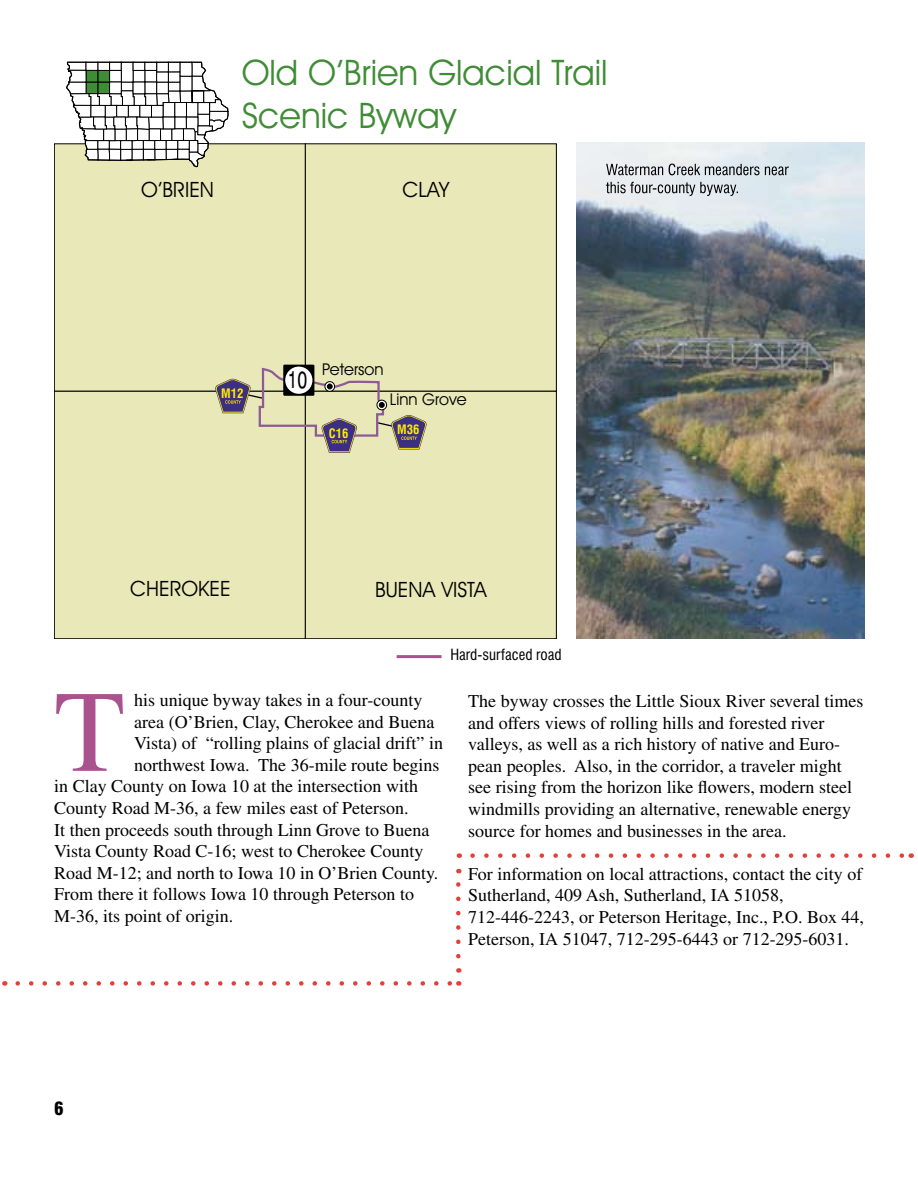
<style>
.page{position:relative;width:918px;height:1188px;background:#fff}
.page>*{position:absolute;margin:0;border:0;box-sizing:border-box;transform-origin:0 0}
.t1{font:115.95px "Times";color:#aa528d}
.t2{font:35.4px/42.5px "Avant Garde IT Cby BT";color:#408c36}
.t3{font:23.85px "Switzerland Narrow";color:#000;scale:.91 1}
.t4{font:21.15px "Avant Garde IT Cby BT";color:#000}
.t5{font:18px/21.6px "Times";color:#000}
.t6{font:900 condensed 18px "Swiss 721 BT";color:#000}
.t7{font:16.35px "Avant Garde IT Cby BT";color:#000}
.t8{font:condensed 15px "Swiss 721 BT";color:#000}
.t9{font:700 condensed 12.75px "Swiss 721 BT";color:#ffed00}
</style>
<div class="page">
<svg style="left:18px;top:981px;width:434px;height:5px"></svg>
<svg style="left:473px;top:853px;width:431px;height:5px"></svg>
<svg style="left:456px;top:869px;width:5px;height:87px"></svg>
<hr style="left:397px;top:655px;width:45px;height:3px;background:#aa528d">
<img style="left:576px;top:142px;width:288px;height:496px">
<svg style="left:606px;top:164px;width:183px;height:11px;background:#a1a6aa"></svg>
<svg style="left:606px;top:182px;width:132px;height:14px;background:#b1b6b9"></svg>
<div style="left:54px;top:144px;width:251px;height:247px;background:#e8e8b8"></div>
<div style="left:54px;top:144px;width:251px;height:247px;border:1px solid #010101"></div>
<div style="left:305px;top:144px;width:251px;height:247px;background:#e8e8b8"></div>
<div style="left:305px;top:144px;width:252px;height:247px;border:1px solid #010101"></div>
<div style="left:54px;top:391px;width:251px;height:248px;background:#e8e8b8"></div>
<div style="left:54px;top:391px;width:251px;height:248px;border:1px solid #010101"></div>
<div style="left:305px;top:391px;width:251px;height:248px;background:#e8e8b8"></div>
<div style="left:305px;top:391px;width:252px;height:248px;border:1px solid #010101"></div>
<svg style="left:66px;top:62px;width:163px;height:106px"></svg>
<svg style="left:215px;top:367px;width:212px;height:86px"></svg>
<svg style="left:283px;top:365px;width:31px;height:31px"></svg>
<div style="left:285px;top:367px;width:27px;height:27px;background:#fff;border-radius:50%"></div>
<h2 class="t2" style="left:242px;top:51px;width:367px">Old O’Brien Glacial Trail<br>Scenic Byway</h2>
<p class="t4" style="left:141px;top:177px;width:75px">O’BRIEN</p>
<p class="t4" style="left:402px;top:177px;width:48px">CLAY</p>
<p class="t9" style="left:221px;top:386px;width:24px">M12</p>
<h3 class="t3" style="left:288px;top:365px;width:23px">10</h3>
<p class="t7" style="left:322px;top:359px;width:63px">Peterson</p>
<p class="t7" style="left:390px;top:389px;width:78px">Linn Grove</p>
<p class="t9" style="left:329px;top:425px;width:21px">C16</p>
<p class="t9" style="left:397px;top:422px;width:24px">M36</p>
<p class="t4" style="left:130px;top:576px;width:102px">CHEROKEE</p>
<p class="t4" style="left:375px;top:576px;width:113px">BUENA VISTA</p>
<p class="t8" style="left:450px;top:646px;width:113px">Hard-surfaced road</p>
<h1 class="t1" style="left:54px;top:667px;width:72px">T</h1>
<p class="t5" style="left:134px;top:689px;width:290px">his unique byway takes in a four-county</p>
<p class="t5" style="left:134px;top:711px;width:302px">area (O’Brien, Clay, Cherokee and Buena</p>
<p class="t5" style="left:134px;top:732px;width:310px">Vista) of “rolling plains of glacial drift” in</p>
<p class="t5" style="left:134px;top:754px;width:307px">northwest Iowa. The 36-mile route begins</p>
<p class="t5" style="left:54px;top:776px;width:365px">in Clay County on Iowa 10 at the intersection with</p>
<p class="t5" style="left:54px;top:797px;width:356px">County Road M-36, a few miles east of Peterson.</p>
<p class="t5" style="left:54px;top:819px;width:377px">It then proceeds south through Linn Grove to Buena</p>
<p class="t5" style="left:54px;top:840px;width:371px">Vista County Road C-16; west to Cherokee County</p>
<p class="t5" style="left:54px;top:862px;width:386px">Road M-12; and north to Iowa 10 in O’Brien County.</p>
<p class="t5" style="left:54px;top:884px;width:361px">From there it follows Iowa 10 through Peterson to</p>
<p class="t5" style="left:54px;top:905px;width:181px">M-36, its point of origin.</p>
<p class="t5" style="left:468px;top:690px;width:397px">The byway crosses the Little Sioux River several times and offers views of rolling hills and forested river valleys, as well as a rich history of native and Euro&shy;pean peoples. Also, in the corridor, a traveler might see rising from the horizon like flowers, modern steel windmills providing an alternative, renewable energy source for homes and businesses in the area.</p>
<p class="t5" style="left:468px;top:863px;width:397px">For information on local attractions, contact the city of Sutherland, 409 Ash, Sutherland, IA 51058, 712-446-2243, or Peterson Heritage, Inc., P.O. Box 44, Peterson, IA 51047, 712-295-6443 or 712-295-6031.</p>
<p class="t6" style="left:54px;top:1097px;width:11px">6</p>
</div>
